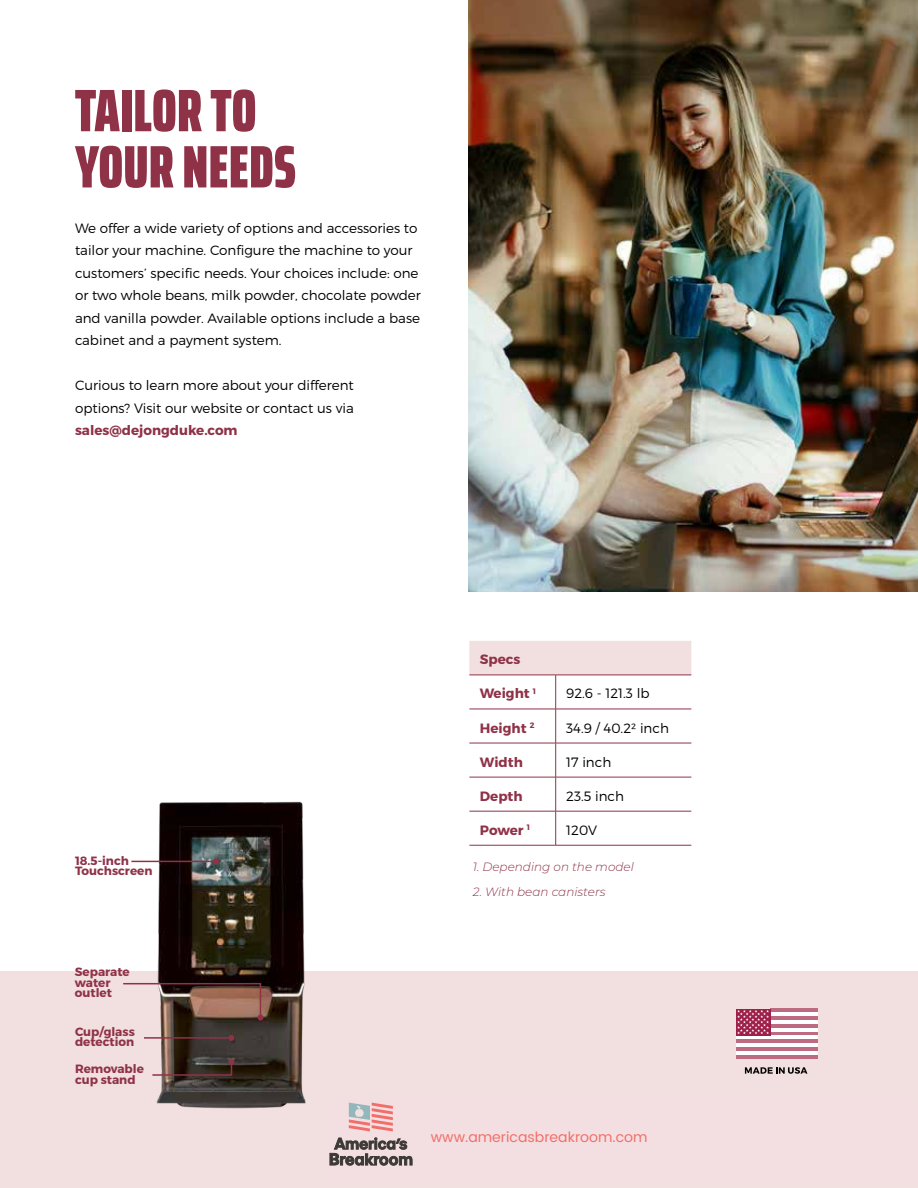
<style>
.page{position:relative;width:918px;height:1188px;background:#fff}
.page>*{position:absolute;margin:0;border:0;box-sizing:border-box;transform-origin:0 0}
.t1{font:900 extra-condensed 60px/56.2px "Saira";color:#8f3248}
.t2{font:14.1px "Poppins";color:#f26e6a}
.t3{font:300 13.5px/22.5px "Montserrat";color:#000}
.t4{font:700 13.5px "Montserrat";color:#8f3248}
.t5{font:700 12px/10.5px "Montserrat";color:#8f3248}
.t6{font:italic 300 12px "Montserrat";color:#8f3248}
</style>
<div class="page">
<div style="left:0;top:971px;width:918px;height:217px;background:#f2dfe0"></div>
<img style="left:131px;top:801px;width:175px;height:308px">
<img style="left:469px;top:0;width:449px;height:592px">
<hr style="left:131px;top:861px;width:85px;height:1px;background:#8f3248">
<svg style="left:213px;top:858px;width:6px;height:6px"></svg>
<svg style="left:123px;top:982px;width:140px;height:39px"></svg>
<hr style="left:144px;top:1037px;width:88px;height:2px;background:#8f3248">
<svg style="left:229px;top:1035px;width:6px;height:6px"></svg>
<svg style="left:151px;top:1059px;width:83px;height:18px"></svg>
<div style="left:469px;top:641px;width:222px;height:34px;background:#f2dfe0"></div>
<hr style="left:469px;top:709px;width:87px;height:1px;background:#8f3248">
<hr style="left:469px;top:743px;width:87px;height:1px;background:#8f3248">
<hr style="left:469px;top:777px;width:87px;height:1px;background:#8f3248">
<hr style="left:469px;top:811px;width:87px;height:1px;background:#8f3248">
<hr style="left:469px;top:845px;width:87px;height:1px;background:#8f3248">
<hr style="left:555px;top:675px;width:1px;height:34px;background:#8f3248">
<hr style="left:556px;top:709px;width:135px;height:1px;background:#8f3248">
<hr style="left:555px;top:709px;width:1px;height:34px;background:#8f3248">
<hr style="left:556px;top:743px;width:135px;height:1px;background:#8f3248">
<hr style="left:555px;top:743px;width:1px;height:34px;background:#8f3248">
<hr style="left:556px;top:777px;width:135px;height:1px;background:#8f3248">
<hr style="left:555px;top:777px;width:1px;height:34px;background:#8f3248">
<hr style="left:556px;top:811px;width:135px;height:1px;background:#8f3248">
<hr style="left:555px;top:811px;width:1px;height:34px;background:#8f3248">
<hr style="left:556px;top:845px;width:135px;height:1px;background:#8f3248">
<hr style="left:469px;top:675px;width:87px;height:1px;background:#8f3248">
<hr style="left:556px;top:675px;width:135px;height:1px;background:#8f3248">
<svg style="left:745px;top:1067px;width:62px;height:7px"></svg>
<hr style="left:770px;top:1009px;width:48px;height:3px;background:#bd6b80">
<hr style="left:770px;top:1016px;width:48px;height:4px;background:#bd6b80">
<hr style="left:770px;top:1024px;width:48px;height:4px;background:#bd6b80">
<hr style="left:770px;top:1032px;width:48px;height:3px;background:#bd6b80">
<hr style="left:736px;top:1039px;width:82px;height:4px;background:#bd6b80">
<hr style="left:736px;top:1047px;width:82px;height:4px;background:#bd6b80">
<hr style="left:736px;top:1055px;width:82px;height:3px;background:#bd6b80">
<hr style="left:770px;top:1012px;width:48px;height:4px;background:#fff">
<hr style="left:770px;top:1020px;width:48px;height:4px;background:#fff">
<hr style="left:770px;top:1028px;width:48px;height:4px;background:#fff">
<hr style="left:736px;top:1035px;width:82px;height:4px;background:#fff">
<hr style="left:736px;top:1043px;width:82px;height:4px;background:#fff">
<hr style="left:736px;top:1051px;width:82px;height:4px;background:#fff">
<div style="left:736px;top:1009px;width:34px;height:26px;background:#9e1f4a"></div>
<svg style="left:737px;top:1010px;width:32px;height:24px"></svg>
<svg style="left:349px;top:1103px;width:44px;height:28px"></svg>
<svg style="left:330px;top:1138px;width:82px;height:27px"></svg>
<h1 class="t1" style="left:75px;top:82px;width:223px">TAILOR TO<br>YOUR NEEDS</h1>
<p class="t3" style="left:75px;top:216px;width:347px">We offer a wide variety of options and accessories to tailor your machine. Configure the machine to your customers’ specific needs. Your choices include: one or two whole beans, milk powder, chocolate powder and vanilla powder. Available options include a base cabinet and a payment system.</p>
<p class="t3" style="left:75px;top:374px;width:280px">Curious to learn more about your different options? Visit our website or contact us via</p>
<p class="t4" style="left:75px;top:422px;width:164px">sales@dejongduke.com</p>
<p class="t5" style="left:75px;top:855px;width:79px">18.5-inch<br>Touchscreen</p>
<p class="t5" style="left:75px;top:967px;width:56px">Separate water outlet</p>
<p class="t5" style="left:75px;top:1026px;width:61px">Cup/glass detection</p>
<p class="t5" style="left:75px;top:1064px;width:70px">Removable cup stand</p>
<p class="t4" style="left:480px;top:651px;width:42px">Specs</p>
<p class="t4" style="left:480px;top:685px;width:58px">Weight <sup>1</sup></p>
<p class="t3" style="left:566px;top:682px;width:85px">92.6 - 121.3 lb</p>
<p class="t4" style="left:480px;top:719px;width:56px">Height <sup>2</sup></p>
<p class="t3" style="left:566px;top:716px;width:104px">34.9 / 40.22 inch</p>
<p class="t4" style="left:480px;top:753px;width:45px">Width</p>
<p class="t3" style="left:566px;top:750px;width:47px">17 inch</p>
<p class="t4" style="left:480px;top:788px;width:44px">Depth</p>
<p class="t3" style="left:566px;top:784px;width:59px">23.5 inch</p>
<p class="t4" style="left:480px;top:822px;width:52px">Power <sup>1</sup></p>
<p class="t3" style="left:566px;top:818px;width:33px">120V</p>
<p class="t6" style="left:473px;top:858px;width:163px">1. Depending on the model</p>
<p class="t6" style="left:473px;top:884px;width:134px">2. With bean canisters</p>
<p class="t2" style="left:431px;top:1127px;width:218px">www.americasbreakroom.com</p>
</div>
